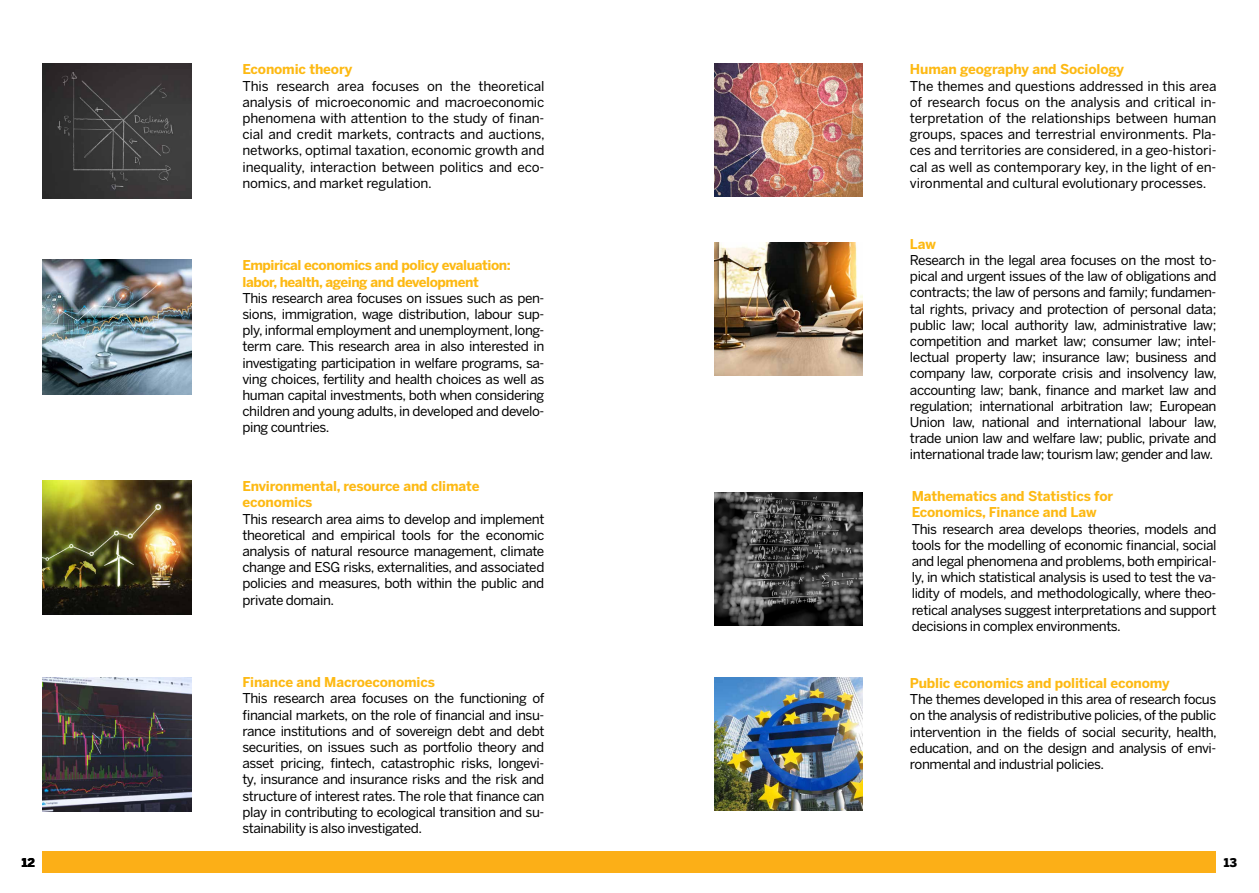
<style>
.page{position:relative;width:1259px;height:893px;background:#fff}
.page>*{position:absolute;margin:0;border:0;box-sizing:border-box;transform-origin:0 0}
.t1{font:13.5px/16.2px "Benton Sans";letter-spacing:-.03em;color:#000;text-align:justify}
.t2{font:700 13.5px/16.2px "Benton Sans";letter-spacing:-.01em;color:#fdb913}
.t3{font:700 13.5px/16.2px "Benton Sans";letter-spacing:-.03em;color:#fdb913}
.t4{font:900 12px "Benton Sans";color:#000}
</style>
<div class="page">
<div style="left:43px;top:852px;width:1173px;height:21px;background:#fcaf17"></div>
<img style="left:43px;top:64px;width:149px;height:134px">
<img style="left:43px;top:260px;width:149px;height:134px">
<img style="left:43px;top:480px;width:149px;height:135px">
<img style="left:43px;top:677px;width:149px;height:135px">
<img style="left:714px;top:64px;width:148px;height:133px">
<img style="left:714px;top:243px;width:148px;height:133px">
<img style="left:714px;top:492px;width:148px;height:133px">
<img style="left:714px;top:677px;width:148px;height:133px">
<p class="t2" style="left:242px;top:61px;width:111px">Economic theory</p>
<p class="t1" style="left:242px;top:77px;width:304px">This research area focuses on the theoretical analysis of microeconomic and macroeconomic phenomena with attention to the study of finan&shy;cial and credit markets, contracts and auctions, networks, optimal taxation, economic growth and inequality, interaction between politics and eco&shy;nomics, and market regulation.</p>
<p class="t3" style="left:242px;top:257px;width:270px">Empirical economics and policy evaluation: labor, health, ageing and development</p>
<p class="t1" style="left:242px;top:290px;width:303px">This research area focuses on issues such as pen&shy;sions, immigration, wage distribution, labour sup&shy;ply, informal employment and unemployment, long&shy;term care. This research area in also interested in investigating participation in welfare programs, sa&shy;ving choices, fertility and health choices as well as human capital investments, both when considering children and young adults, in developed and develo&shy;ping countries.</p>
<p class="t2" style="left:242px;top:478px;width:239px">Environmental, resource and climate economics</p>
<p class="t1" style="left:242px;top:510px;width:303px">This research area aims to develop and implement theoretical and empirical tools for the economic analysis of natural resource management, climate change and ESG risks, externalities, and associated policies and measures, both within the public and private domain.</p>
<p class="t2" style="left:242px;top:674px;width:194px">Finance and Macroeconomics</p>
<p class="t1" style="left:242px;top:690px;width:303px">This research area focuses on the functioning of financial markets, on the role of financial and insu&shy;rance institutions and of sovereign debt and debt securities, on issues such as portfolio theory and asset pricing, fintech, catastrophic risks, longevi&shy;ty, insurance and insurance risks and the risk and structure of interest rates. The role that finance can play in contributing to ecological transition and su&shy;stainability is also investigated.</p>
<p class="t2" style="left:910px;top:61px;width:216px">Human geography and Sociology</p>
<p class="t1" style="left:910px;top:77px;width:308px">The themes and questions addressed in this area of research focus on the analysis and critical in&shy;terpretation of the relationships between human groups, spaces and terrestrial environments. Pla&shy;ces and territories are considered, in a geo-histori&shy;cal as well as contemporary key, in the light of en&shy;vironmental and cultural evolutionary processes.</p>
<p class="t2" style="left:910px;top:236px;width:27px">Law</p>
<p class="t1" style="left:910px;top:252px;width:308px">Research in the legal area focuses on the most to&shy;pical and urgent issues of the law of obligations and contracts; the law of persons and family; fundamen&shy;tal rights, privacy and protection of personal data; public law; local authority law, administrative law; competition and market law; consumer law; intel&shy;lectual property law; insurance law; business and company law, corporate crisis and insolvency law, accounting law; bank, finance and market law and regulation; international arbitration law; European Union law, national and international labour law, trade union law and welfare law; public, private and international trade law; tourism law; gender and law.</p>
<p class="t2" style="left:911px;top:488px;width:203px">Mathematics and Statistics for<br>Economics, Finance and Law</p>
<p class="t1" style="left:911px;top:520px;width:306px">This research area develops theories, models and tools for the modelling of economic financial, social and legal phenomena and problems, both empirical&shy;ly, in which statistical analysis is used to test the va&shy;lidity of models, and methodologically, where theo&shy;retical analyses suggest interpretations and support decisions in complex environments.</p>
<p class="t2" style="left:910px;top:675px;width:261px">Public economics and political economy</p>
<p class="t1" style="left:910px;top:691px;width:308px">The themes developed in this area of research focus on the analysis of redistributive policies, of the public intervention in the fields of social security, health, education, and on the design and analysis of envi&shy;ronmental and industrial policies.</p>
<p class="t4" style="left:22px;top:856px;width:15px">12</p>
<p class="t4" style="left:1223px;top:856px;width:15px">13</p>
</div>
